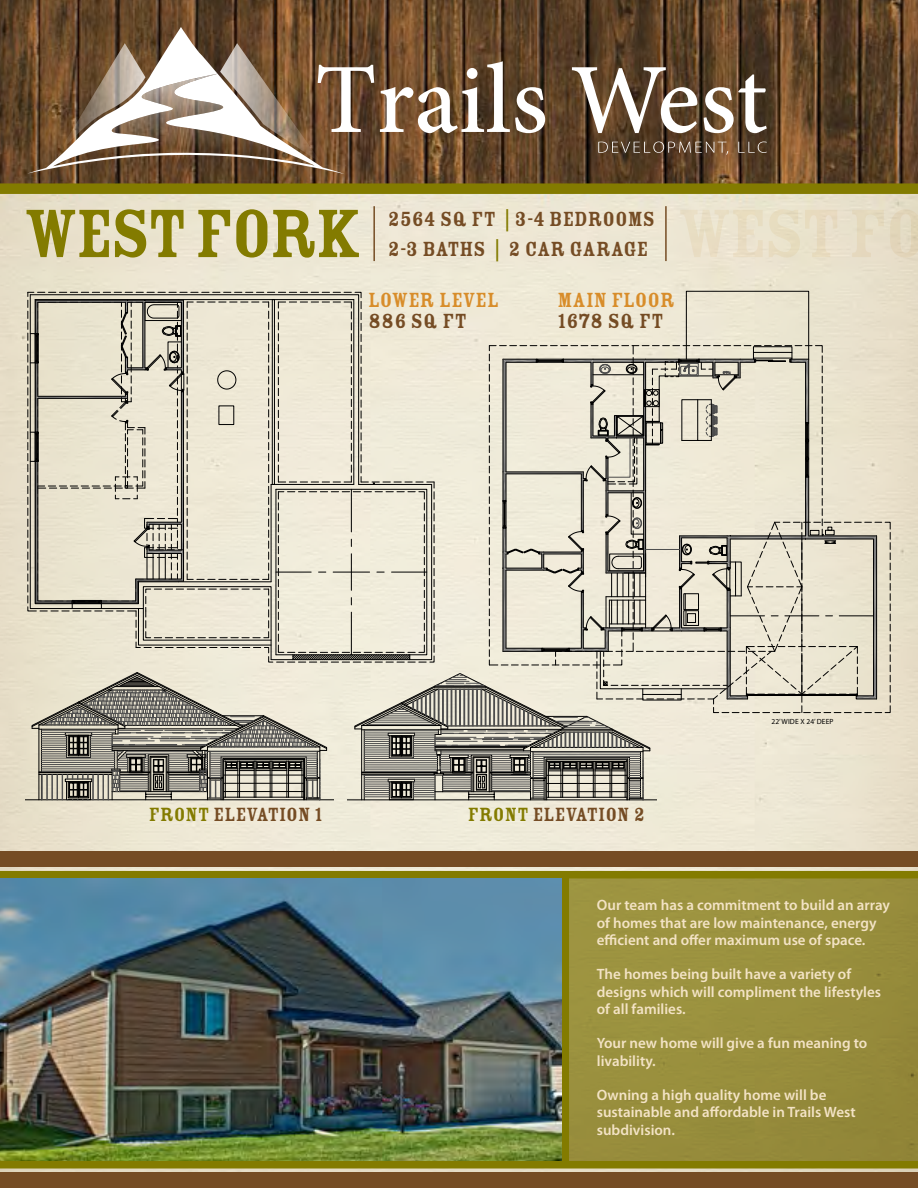
<style>
.page{position:relative;width:918px;height:1188px;background:#fff}
.page>*{position:absolute;margin:0;border:0;box-sizing:border-box;transform-origin:0 0}
.t1{font:75px "Rosewood Std Fill";letter-spacing:-.05em;color:#837b00}
.t2{font:22.5px/30px "Rosewood Std Fill";color:#754c24}
.t3{font:22.5px "Rosewood Std Fill";color:#d88d2a}
.t4{font:21px "Rosewood Std Fill";color:#754c24}
.t5{font:600 15px/17.2px "Myriad Pro";color:#f3e3c5}
.t6{font:7.5px "Myriad Pro";letter-spacing:.02em;color:#000}
.s1{color:#837b00}
</style>
<div class="page">
<img style="left:0;top:0;width:918px;height:1172px">
<div style="left:569px;top:878px;width:349px;height:283px;background:#998f3d"></div>
<div style="left:0;top:183px;width:918px;height:11px;background:#837b00"></div>
<div style="left:0;top:1161px;width:918px;height:7px;background:#837b00"></div>
<div style="left:0;top:871px;width:918px;height:7px;background:#837b00"></div>
<div style="left:0;top:1172px;width:918px;height:16px;background:#754c24"></div>
<div style="left:0;top:851px;width:918px;height:16px;background:#754c24"></div>
<div style="left:562px;top:875px;width:7px;height:290px;background:#837b00"></div>
<svg style="left:380px;top:61px;width:165px;height:72px"></svg>
<svg style="left:572px;top:67px;width:125px;height:66px"></svg>
<svg style="left:704px;top:74px;width:63px;height:59px"></svg>
<svg style="left:598px;top:142px;width:130px;height:13px"></svg>
<svg style="left:738px;top:142px;width:29px;height:11px"></svg>
<svg style="left:345px;top:43px;width:29px;height:128px"></svg>
<svg style="left:27px;top:27px;width:318px;height:147px"></svg>
<img style="left:0;top:878px;width:562px;height:283px">
<hr style="left:26px;top:800px;width:308px;height:1px;background:#000">
<hr style="left:373px;top:206px;width:2px;height:55px;background:#754c24">
<hr style="left:665px;top:206px;width:2px;height:55px;background:#754c24">
<svg style="left:27px;top:292px;width:864px;height:509px"></svg>
<div style="left:684px;top:594px;width:15px;height:16px;border:1px solid #000"></div>
<h1 class="t1" style="left:22px;top:193px;width:342px">WEST FORK</h1>
<h2 class="t2" style="left:388px;top:204px;width:269px">2564 SQ FT <span class="s1">|</span> 3-4 BEDROOMS<br>2-3 BATHS <span class="s1">|</span> 2 CAR GARAGE</h2>
<h2 class="t3" style="left:368px;top:288px;width:133px">LOWER LEVEL</h2>
<h2 class="t2" style="left:368px;top:306px;width:100px">886 SQ FT</h2>
<h2 class="t3" style="left:558px;top:288px;width:119px">MAIN FLOOR</h2>
<h2 class="t2" style="left:558px;top:306px;width:108px">1678 SQ FT</h2>
<h3 class="t4" style="left:149px;top:803px;width:175px"><span class="s1">FRONT</span> ELEVATION 1</h3>
<h3 class="t4" style="left:468px;top:803px;width:178px"><span class="s1">FRONT</span> ELEVATION 2</h3>
<p class="t6" style="left:772px;top:717px;width:64px">22’ WIDE X 24’ DEEP</p>
<p class="t5" style="left:597px;top:897px;width:295px">Our team has a commitment to build an array of homes that are low maintenance, energy efficient and offer maximum use of space.</p>
<p class="t5" style="left:597px;top:966px;width:286px">The homes being built have a variety of designs which will compliment the lifestyles of all families.</p>
<p class="t5" style="left:597px;top:1035px;width:272px">Your new home will give a fun meaning to livability.</p>
<p class="t5" style="left:597px;top:1087px;width:260px">Owning a high quality home will be sustainable and affordable in Trails West subdivision.</p>
</div>
